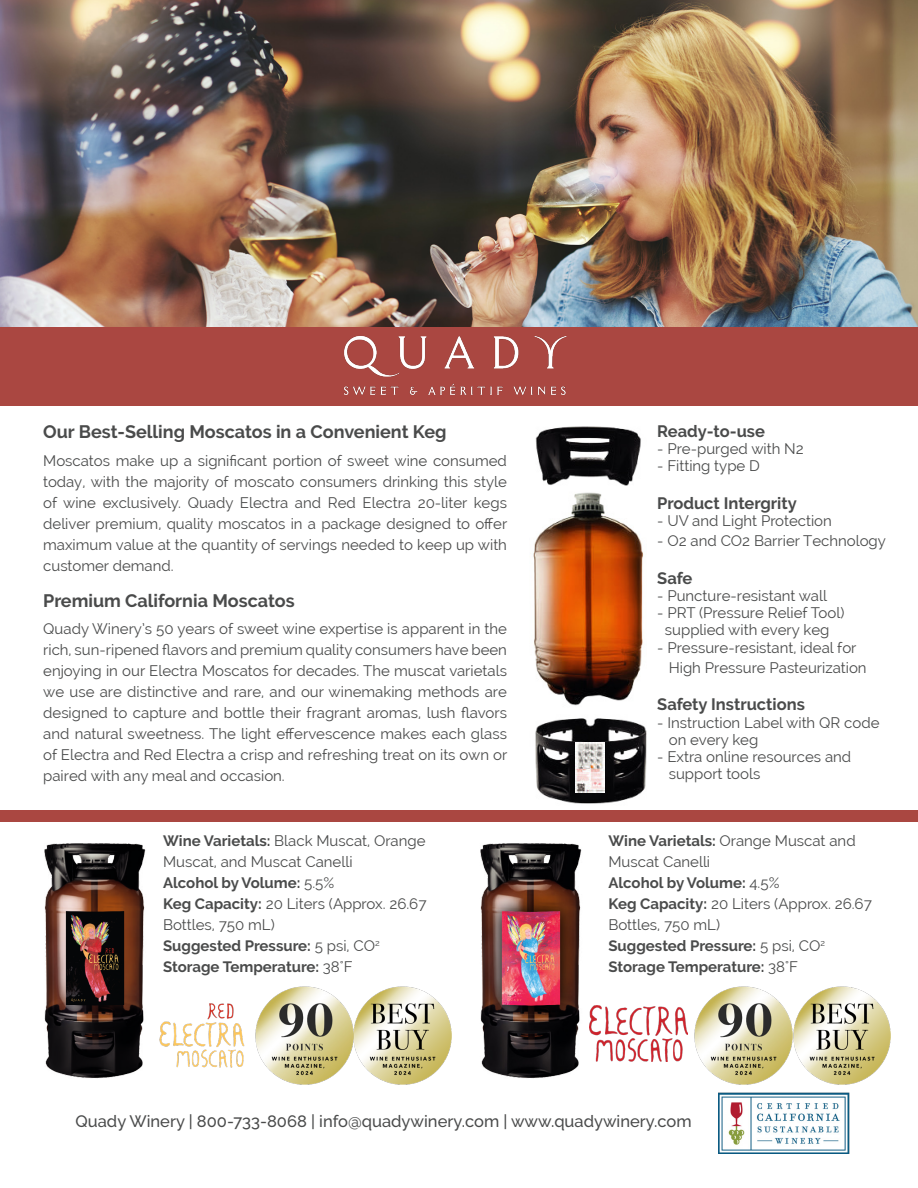
<style>
.page{position:relative;width:918px;height:1188px;background:#fff}
.page>*{position:absolute;margin:0;border:0;box-sizing:border-box;transform-origin:0 0}
.t1{font:700 18px "Raleway";color:#4a4b4b}
.t2{font:500 16.5px "Raleway";color:#4a4b4b}
.t3{font:700 16.5px "Raleway";color:#4a4b4b}
.t4{font:15px/21px "Raleway";color:#4a4b4b}
.t5{font:700 15px "Raleway";color:#4a4b4b}
.s1{font-weight:700}
.s2{font-weight:400}
</style>
<div class="page">
<img style="left:0;top:0;width:918px;height:327px">
<div style="left:0;top:327px;width:918px;height:79px;background:#aa4741"></div>
<img style="left:309px;top:322px;width:290px;height:73px">
<img style="left:718px;top:1093px;width:131px;height:61px">
<img style="left:533px;top:426px;width:114px;height:378px">
<img style="left:575px;top:743px;width:29px;height:49px">
<img style="left:44px;top:843px;width:102px;height:236px">
<img style="left:695px;top:986px;width:196px;height:98px">
<img style="left:590px;top:1006px;width:98px;height:55px">
<img style="left:256px;top:986px;width:196px;height:98px">
<img style="left:159px;top:1003px;width:86px;height:65px">
<img style="left:480px;top:843px;width:110px;height:236px">
<div style="left:0;top:810px;width:918px;height:12px;background:#aa4741"></div>
<p class="t1" style="left:43px;top:422px;width:405px">Our Best-Selling Moscatos in a Convenient Keg</p>
<p class="t4" style="left:43px;top:450px;width:466px;text-align:justify">Moscatos make up a significant portion of sweet wine consumed today, with the majority of moscato consumers drinking this style of wine exclusively. Quady Electra and Red Electra 20-liter kegs deliver premium, quality moscatos in a package designed to offer maximum value at the quantity of servings needed to keep up with customer demand.</p>
<p class="t1" style="left:43px;top:590px;width:253px">Premium California Moscatos</p>
<p class="t4" style="left:43px;top:619px;width:466px;text-align:justify">Quady Winery’s 50 years of sweet wine expertise is apparent in the rich, sun-ripened flavors and premium quality consumers have been enjoying in our Electra Moscatos for decades. The muscat varietals we use are distinctive and rare, and our winemaking methods are designed to capture and bottle their fragrant aromas, lush flavors and natural sweetness. The light effervescence makes each glass of Electra and Red Electra a crisp and refreshing treat on its own or paired with any meal and occasion.</p>
<p class="t4" style="left:163px;top:831px;width:264px"><span class="s1">Wine Varietals:</span> Black Muscat, Orange<br>Muscat, and Muscat Canelli</p>
<p class="t5" style="left:163px;top:875px;width:173px">Alcohol by Volume: <span class="s2">5.5%</span></p>
<p class="t4" style="left:163px;top:894px;width:265px"><span class="s1">Keg Capacity:</span> 20 Liters (Approx. 26.67<br>Bottles, 750 mL)</p>
<p class="t5" style="left:163px;top:938px;width:218px">Suggested Pressure: <span class="s2">5 psi, CO</span><sup>2</sup></p>
<p class="t5" style="left:163px;top:959px;width:191px">Storage Temperature: <span class="s2">38☻°F</span></p>
<p class="t3" style="left:657px;top:421px;width:109px">Ready-to-use</p>
<p class="t4" style="left:657px;top:438px;width:148px">- Pre-purged with N2</p>
<p class="t4" style="left:657px;top:455px;width:104px">- Fitting type D</p>
<p class="t3" style="left:657px;top:493px;width:141px">Product Intergrity</p>
<p class="t4" style="left:657px;top:510px;width:176px">- UV and Light Protection</p>
<p class="t4" style="left:657px;top:530px;width:230px">- O2 and CO2 Barrier Technology</p>
<p class="t3" style="left:657px;top:568px;width:37px">Safe</p>
<p class="t4" style="left:657px;top:585px;width:171px">- Puncture-resistant wall</p>
<p class="t4" style="left:657px;top:602px;width:189px">- PRT (Pressure Relief Tool)</p>
<p class="t4" style="left:665px;top:620px;width:166px">supplied with every keg</p>
<p class="t4" style="left:657px;top:637px;width:201px">- Pressure-resistant, ideal for</p>
<p class="t4" style="left:669px;top:657px;width:199px">High Pressure Pasteurization</p>
<p class="t3" style="left:657px;top:695px;width:149px">Safety Instructions</p>
<p class="t4" style="left:657px;top:712px;width:224px">- Instruction Label with QR code</p>
<p class="t4" style="left:669px;top:729px;width:91px">on every keg</p>
<p class="t4" style="left:657px;top:746px;width:196px">- Extra online resources and</p>
<p class="t4" style="left:669px;top:764px;width:93px">support tools</p>
<p class="t4" style="left:608px;top:831px;width:249px"><span class="s1">Wine Varietals:</span> Orange Muscat and<br>Muscat Canelli</p>
<p class="t5" style="left:608px;top:875px;width:173px">Alcohol by Volume: <span class="s2">4.5%</span></p>
<p class="t4" style="left:608px;top:894px;width:265px"><span class="s1">Keg Capacity:</span> 20 Liters (Approx. 26.67<br>Bottles, 750 mL)</p>
<p class="t5" style="left:608px;top:938px;width:218px">Suggested Pressure: <span class="s2">5 psi, CO</span><sup>2</sup></p>
<p class="t5" style="left:608px;top:959px;width:191px">Storage Temperature: <span class="s2">38☻°F</span></p>
<p class="t2" style="left:76px;top:1112px;width:618px">Quady Winery | 800-733-8068 | info@quadywinery.com | www.quadywinery.com</p>
</div>
